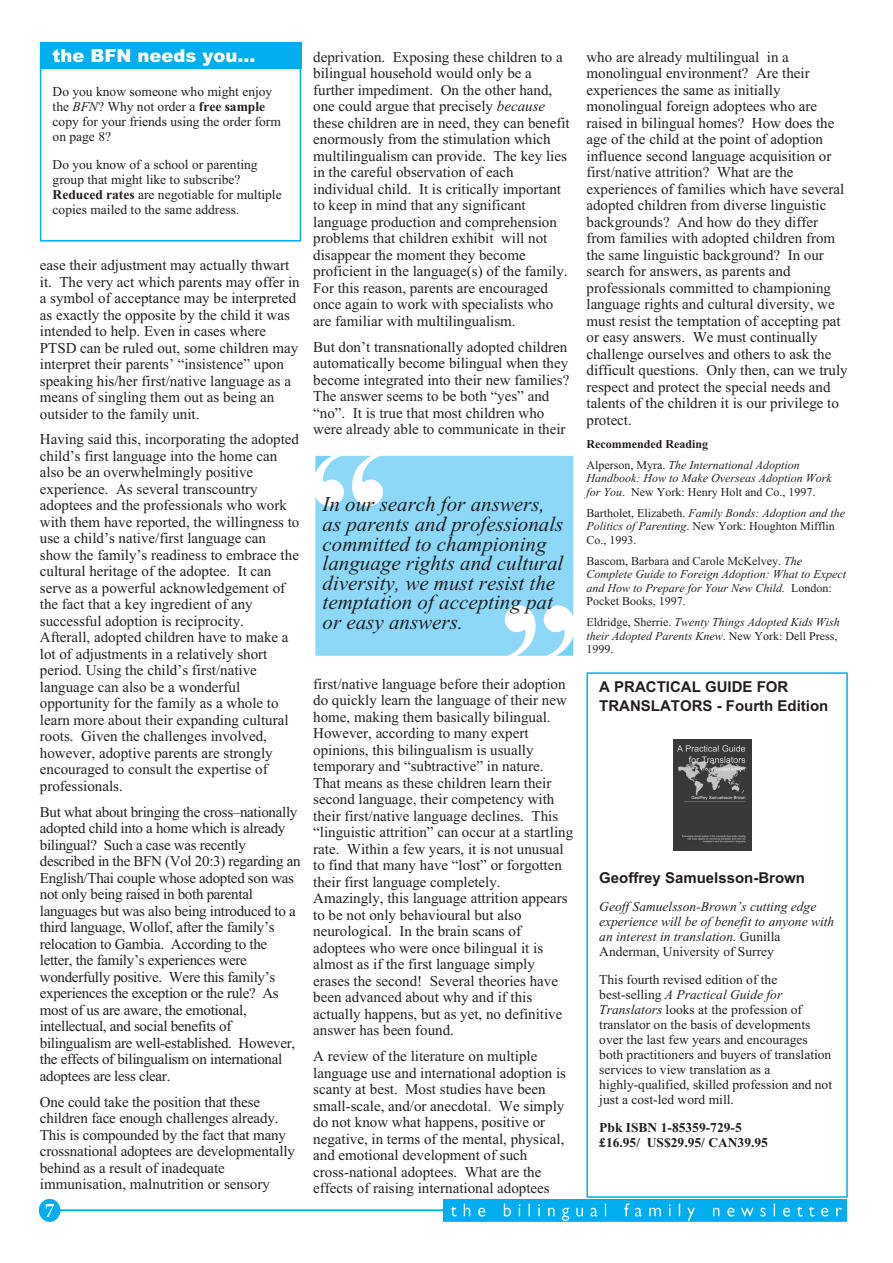
<style>
.page{position:relative;width:893px;height:1263px;background:#fff}
.page>*{position:absolute;margin:0;border:0;box-sizing:border-box;transform-origin:0 0}
.t1{font:italic 21px/19.5px "Times New Roman";color:#231f20}
.t2{font:900 18px "Arial";color:#fff}
.t3{font:15px/16.5px "Times New Roman";color:#231f20}
.t4{font:15px/16.5px "Times New Roman";letter-spacing:-.02em;color:#231f20}
.t5{font:700 15px/19.5px "Arial";color:#231f20}
.t6{font:13.5px/15px "Times New Roman";color:#231f20}
.t7{font:italic 13.5px/15px "Times New Roman";color:#231f20}
.t8{font:700 13.5px/15px "Times New Roman";color:#231f20}
.t9{font:italic 12px/13.5px "Times New Roman";color:#231f20}
.t10{font:12px/13.5px "Times New Roman";color:#231f20}
.s1{font-style:italic}
.s2{font-weight:700}
.s3{font-weight:700;font-style:normal}
.s4{font-style:normal}
</style>
<div class="page">
<img style="left:40px;top:1199px;width:808px;height:22px">
<img style="left:315px;top:455px;width:259px;height:201px">
<div style="left:40px;top:54px;width:261px;height:188px;border:2px solid #00aeef"></div>
<div style="left:40px;top:45px;width:261px;height:24px;background:#00aeef"></div>
<div style="left:40px;top:42px;width:261px;height:25px;background:#00aeef"></div>
<div style="left:586px;top:672px;width:262px;height:526px;border:2px solid #00aeef"></div>
<img style="left:673px;top:739px;width:79px;height:112px">
<p class="t2" style="left:53px;top:49px;width:204px">the BFN needs you...</p>
<p class="t6" style="left:53px;top:85px;width:230px">Do you know someone who might enjoy the <span class="s1">BFN</span>? Why not order a <span class="s2">free sample </span>copy for your friends using the order form on page 8?</p>
<p class="t6" style="left:53px;top:158px;width:231px">Do you know of a school or parenting group that might like to subscribe?<br><span class="s2">Reduced rates</span> are negotiable for multiple copies mailed to the same address.</p>
<p class="t3" style="left:40px;top:258px;width:261px">ease their adjustment may actually thwart it. The very act which parents may offer in a symbol of acceptance may be interpreted as exactly the opposite by the child it was intended to help. Even in cases where PTSD can be ruled out, some children may interpret their parents’ “insistence” upon speaking his/her first/native language as a means of singling them out as being an outsider to the family unit.</p>
<p class="t3" style="left:40px;top:432px;width:261px">Having said this, incorporating the adopted child’s first language into the home can also be an overwhelmingly positive experience. As several transcountry adoptees and the professionals who work with them have reported, the willingness to use a child’s native/first language can show the family’s readiness to embrace the cultural heritage of the adoptee. It can serve as a powerful acknowledgement of the fact that a key ingredient of any successful adoption is reciprocity.<br>Afterall, adopted children have to make a lot of adjustments in a relatively short period. Using the child’s first/native language can also be a wonderful opportunity for the family as a whole to learn more about their expanding cultural roots. Given the challenges involved, however, adoptive parents are strongly encouraged to consult the expertise of professionals.</p>
<p class="t4" style="left:40px;top:805px;width:262px">But what about bringing the cross–nationally adopted child into a home which is already bilingual? Such a case was recently described in the BFN (Vol 20:3) regarding an English/Thai couple whose adopted son was not only being raised in both parental languages but was also being introduced to a third language, Wollof, after the family’s relocation to Gambia. According to the letter, the family’s experiences were wonderfully positive. Were this family’s experiences the exception or the rule? As most of us are aware, the emotional, intellectual, and social benefits of bilingualism are well-established. However, the effects of bilingualism on international adoptees are less clear.</p>
<p class="t3" style="left:40px;top:1095px;width:257px">One could take the position that these children face enough challenges already.<br>This is compounded by the fact that many crossnational adoptees are developmentally behind as a result of inadequate immunisation, malnutrition or sensory</p>
<p class="t3" style="left:313px;top:50px;width:258px">deprivation. Exposing these children to a bilingual household would only be a further impediment. On the other hand, one could argue that precisely <span class="s1">because </span>these children are in need, they can benefit enormously from the stimulation which multilingualism can provide. The key lies in the careful observation of each individual child. It is critically important to keep in mind that any significant language production and comprehension problems that children exhibit will not disappear the moment they become proficient in the language(s) of the family.<br>For this reason, parents are encouraged once again to work with specialists who are familiar with multilingualism.</p>
<p class="t3" style="left:313px;top:339px;width:258px">But don’t transnationally adopted children automatically become bilingual when they become integrated into their new families?<br>The answer seems to be both “yes” and “no”. It is true that most children who were already able to communicate in their</p>
<p class="t1" style="left:323px;top:497px;width:242px">In our search for answers, as parents and professionals committed to championing language rights and cultural diversity, we must resist the temptation of accepting pat or easy answers.</p>
<p class="t3" style="left:313px;top:677px;width:261px">first/native language before their adoption do quickly learn the language of their new home, making them basically bilingual.<br>However, according to many expert opinions, this bilingualism is usually temporary and “subtractive” in nature.<br>That means as these children learn their second language, their competency with their first/native language declines. This “linguistic attrition” can occur at a startling rate. Within a few years, it is not unusual to find that many have “lost” or forgotten their first language completely.<br>Amazingly, this language attrition appears to be not only behavioural but also neurological. In the brain scans of adoptees who were once bilingual it is almost as if the first language simply erases the second! Several theories have been advanced about why and if this actually happens, but as yet, no definitive answer has been found.</p>
<p class="t3" style="left:313px;top:1049px;width:254px">A review of the literature on multiple language use and international adoption is scanty at best. Most studies have been small-scale, and/or anecdotal. We simply do not know what happens, positive or negative, in terms of the mental, physical, and emotional development of such cross-national adoptees. What are the effects of raising international adoptees</p>
<p class="t3" style="left:586px;top:50px;width:263px">who are already multilingual in a monolingual environment? Are their experiences the same as initially monolingual foreign adoptees who are raised in bilingual homes? How does the age of the child at the point of adoption influence second language acquisition or first/native attrition? What are the experiences of families which have several adopted children from diverse linguistic backgrounds? And how do they differ from families with adopted children from the same linguistic background? In our search for answers, as parents and professionals committed to championing language rights and cultural diversity, we must resist the temptation of accepting pat or easy answers. We must continually challenge ourselves and others to ask the difficult questions. Only then, can we truly respect and protect the special needs and talents of the children it is our privilege to protect.</p>
<p class="t9" style="left:586px;top:434px;width:215px;line-height:21px"><span class="s3">Recommended Reading<br></span><span class="s4">Alperson, Myra.</span> The International Adoption</p>
<p class="t9" style="left:586px;top:472px;width:247px">Handbook: How to Make Overseas Adoption Work for You<span class="s4">. New York: Henry Holt and Co., 1997.</span></p>
<p class="t10" style="left:586px;top:507px;width:260px">Bartholet, Elizabeth. <span class="s1">Family Bonds: Adoption and the<br>Politics of Parenting</span>. New York: Houghton Mifflin<br>Co., 1993.</p>
<p class="t9" style="left:586px;top:555px;width:261px"><span class="s4">Bascom, Barbara and Carole McKelvey.</span> The Complete Guide to Foreign Adoption: What to Expect and How to Prepare for Your New Child. <span class="s4">London:<br>Pocket Books, 1997.</span></p>
<p class="t9" style="left:586px;top:616px;width:255px"><span class="s4">Eldridge, Sherrie.</span> Twenty Things Adopted Kids Wish their Adopted Parents Knew<span class="s4">. New York: Dell Press,<br>1999.</span></p>
<p class="t5" style="left:599px;top:678px;width:231px">A PRACTICAL GUIDE FOR<br>TRANSLATORS - Fourth Edition</p>
<p class="t5" style="left:599px;top:870px;width:207px">Geoffrey Samuelsson-Brown</p>
<p class="t7" style="left:599px;top:900px;width:237px">Geoff Samuelsson-Brown’s cutting edge experience will be of benefit to anyone with an interest in translation. <span class="s4">Gunilla Anderman, University of Surrey</span></p>
<p class="t6" style="left:599px;top:973px;width:234px">This fourth revised edition of the best-selling <span class="s1">A Practical Guide for Translators</span> looks at the profession of translator on the basis of developments over the last few years and encourages both practitioners and buyers of translation services to view translation as a highly-qualified, skilled profession and not just a cost-led word mill.</p>
<p class="t8" style="left:599px;top:1121px;width:170px">Pbk ISBN 1-85359-729-5 £16.95/ US$29.95/ CAN39.95</p>
</div>
